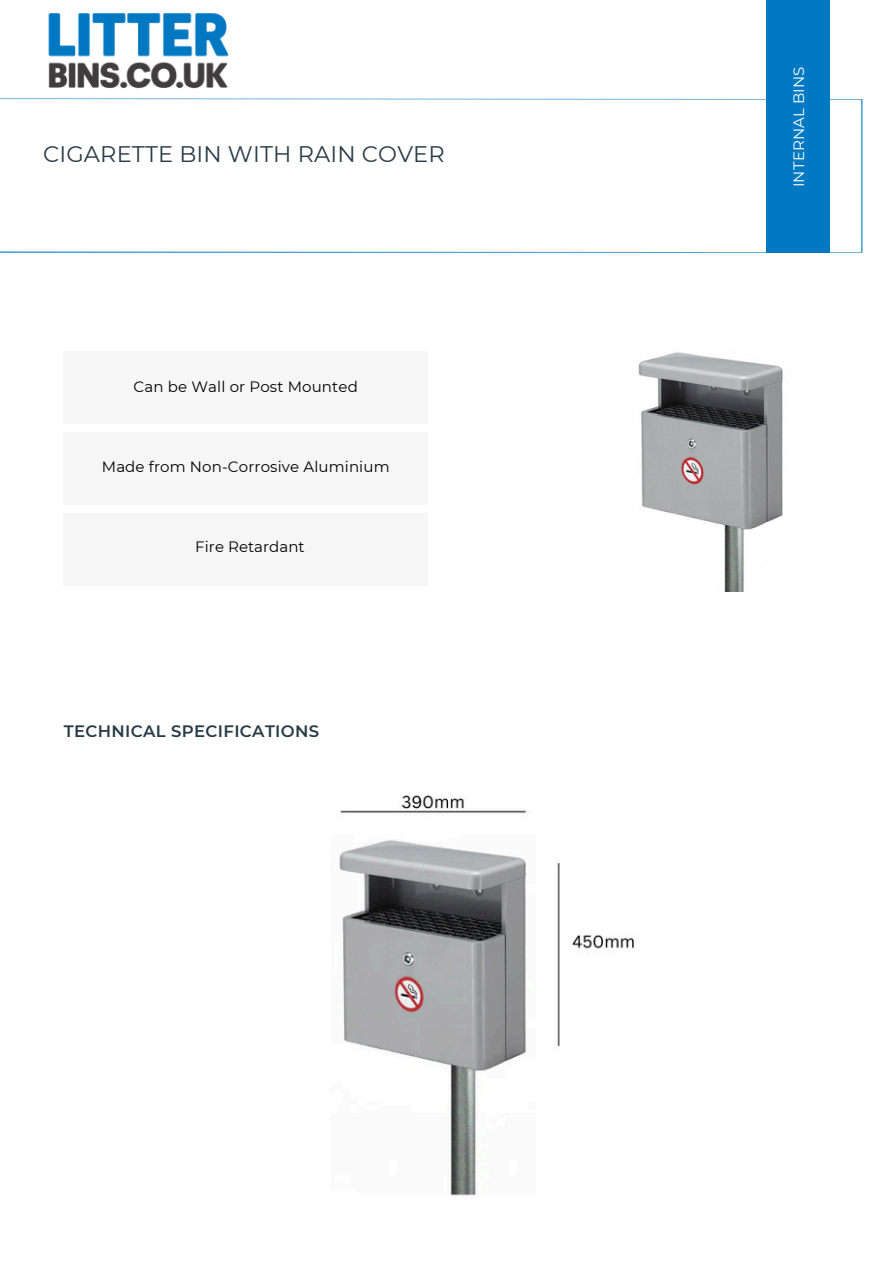
<style>
.page{position:relative;width:894px;height:1264px;background:#fff}
.page>*{position:absolute;margin:0;border:0;box-sizing:border-box;transform-origin:0 0}
.t1{font:22.5px "Montserrat";letter-spacing:.005em;color:#283b45}
.t2{font:600 16.5px "Montserrat";letter-spacing:.02em;color:#283b45}
.t3{font:15px "Montserrat";letter-spacing:.01em;color:#000}
.t4{font:15px "Montserrat";letter-spacing:.01em;color:#fff}
</style>
<div class="page">
<svg style="left:0;top:98px;width:862px;height:155px"></svg>
<div style="left:765px;top:0;width:64px;height:252px;background:#0078c2"></div>
<div style="left:64px;top:352px;width:363px;height:72px;background:#f6f6f6"></div>
<div style="left:64px;top:433px;width:363px;height:72px;background:#f6f6f6"></div>
<div style="left:64px;top:514px;width:363px;height:72px;background:#f6f6f6"></div>
<img style="left:48px;top:13px;width:181px;height:76px">
<img style="left:638px;top:352px;width:145px;height:239px">
<img style="left:339px;top:795px;width:296px;height:401px">
<p class="t1" style="left:43px;top:140px;width:403px">CIGARETTE BIN WITH RAIN COVER</p>
<p class="t3" style="left:134px;top:378px;width:225px">Can be Wall or Post Mounted</p>
<h2 class="t3" style="left:102px;top:457px;width:289px">Made from Non-Corrosive Aluminium</h2>
<p class="t3" style="left:195px;top:537px;width:111px">Fire Retardant</p>
<p class="t2" style="left:64px;top:721px;width:257px">TECHNICAL SPECIFICATIONS</p>
<p class="t4" style="left:789px;top:187px;width:122px;rotate:-90deg">INTERNAL BINS</p>
</div>
